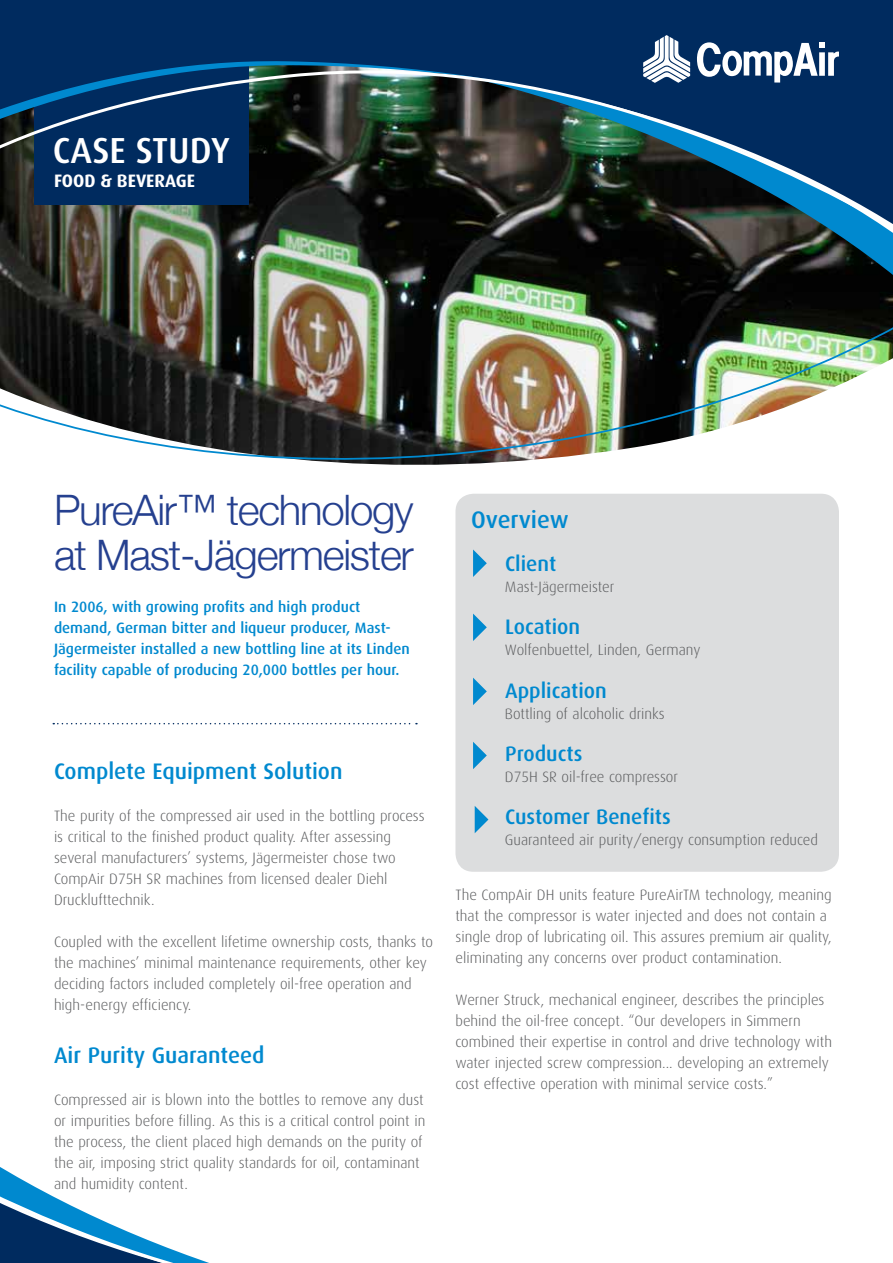
<style>
.page{position:relative;width:893px;height:1263px;background:#fff}
.page>*{position:absolute;margin:0;border:0;box-sizing:border-box;transform-origin:0 0}
.t1{font:300 42px/45px "Helvetica Neue";letter-spacing:-.03em;color:#25408f}
.t2{font:500 36.15px "Dax";color:#fff}
.t3{font:500 24px "Dax";color:#0089cf}
.t4{font:500 22.5px "Dax";color:#0089cf}
.t5{font:500 21px "Dax";color:#0089cf}
.t6{font:700 18px "Dax";color:#fff}
.t7{font:300 15px/21px "Dax";color:#58595b}
.t8{font:500 15px/21px "Dax";color:#0089cf}
</style>
<div class="page">
<img style="left:0;top:289px;width:893px;height:207px">
<img style="left:0;top:263px;width:893px;height:26px">
<img style="left:0;top:0;width:893px;height:263px">
<svg style="left:697px;top:42px;width:142px;height:41px"></svg>
<svg style="left:643px;top:35px;width:47px;height:48px"></svg>
<svg style="left:0;top:1167px;width:209px;height:96px"></svg>
<div style="left:455px;top:494px;width:384px;height:378px;background:#dcddde;border-radius:18px"></div>
<svg style="left:473px;top:549px;width:14px;height:28px"></svg>
<svg style="left:473px;top:614px;width:14px;height:27px"></svg>
<svg style="left:473px;top:678px;width:14px;height:27px"></svg>
<svg style="left:473px;top:742px;width:14px;height:27px"></svg>
<svg style="left:475px;top:806px;width:13px;height:27px"></svg>
<svg style="left:53px;top:723px;width:364px;height:1px"></svg>
<h2 class="t2" style="left:53px;top:130px;width:178px">CASE STUDY</h2>
<p class="t6" style="left:54px;top:171px;width:143px">FOOD &amp; BEVERAGE</p>
<h1 class="t1" style="left:54px;top:485px;width:361px">PureAir™ technology at Mast-Jägermeister</h1>
<p class="t8" style="left:54px;top:596px;width:357px">In 2006, with growing profits and high product demand, German bitter and liqueur producer, Mast-Jägermeister installed a new bottling line at its Linden facility capable of producing 20,000 bottles per hour.</p>
<h3 class="t4" style="left:54px;top:758px;width:290px">Complete Equipment Solution</h3>
<p class="t7" style="left:54px;top:805px;width:372px">The purity of the compressed air used in the bottling process is critical to the finished product quality. After assessing several manufacturers’ systems, Jägermeister chose two CompAir D75H SR machines from licensed dealer Diehl Drucklufttechnik.</p>
<p class="t7" style="left:54px;top:931px;width:381px">Coupled with the excellent lifetime ownership costs, thanks to the machines’ minimal maintenance requirements, other key deciding factors included completely oil-free operation and high-energy efficiency.</p>
<h3 class="t4" style="left:54px;top:1042px;width:212px">Air Purity Guaranteed</h3>
<p class="t7" style="left:54px;top:1089px;width:373px">Compressed air is blown into the bottles to remove any dust or impurities before filling. As this is a critical control point in the process, the client placed high demands on the purity of the air, imposing strict quality standards for oil, contaminant and humidity content.</p>
<h3 class="t3" style="left:471px;top:506px;width:99px">Overview</h3>
<h3 class="t5" style="left:505px;top:552px;width:53px">Client</h3>
<p class="t7" style="left:505px;top:577px;width:111px">Mast-Jägermeister</p>
<h3 class="t5" style="left:505px;top:615px;width:77px">Location</h3>
<p class="t7" style="left:505px;top:640px;width:197px">Wolfenbuettel, Linden, Germany</p>
<h3 class="t5" style="left:505px;top:679px;width:103px">Application</h3>
<p class="t7" style="left:505px;top:703px;width:161px">Bottling of alcoholic drinks</p>
<h3 class="t5" style="left:505px;top:742px;width:79px">Products</h3>
<p class="t7" style="left:505px;top:766px;width:175px">D75H SR oil-free compressor</p>
<h3 class="t5" style="left:505px;top:805px;width:167px">Customer Benefits</h3>
<p class="t7" style="left:505px;top:830px;width:315px">Guaranteed air purity/energy consumption reduced</p>
<p class="t7" style="left:455px;top:884px;width:378px">The CompAir DH units feature PureAirTM technology, meaning that the compressor is water injected and does not contain a single drop of lubricating oil. This assures premium air quality, eliminating any concerns over product contamination.</p>
<p class="t7" style="left:455px;top:989px;width:378px">Werner Struck, mechanical engineer, describes the principles behind the oil-free concept. “Our developers in Simmern combined their expertise in control and drive technology with water injected screw compression... developing an extremely cost effective operation with minimal service costs.”</p>
</div>
